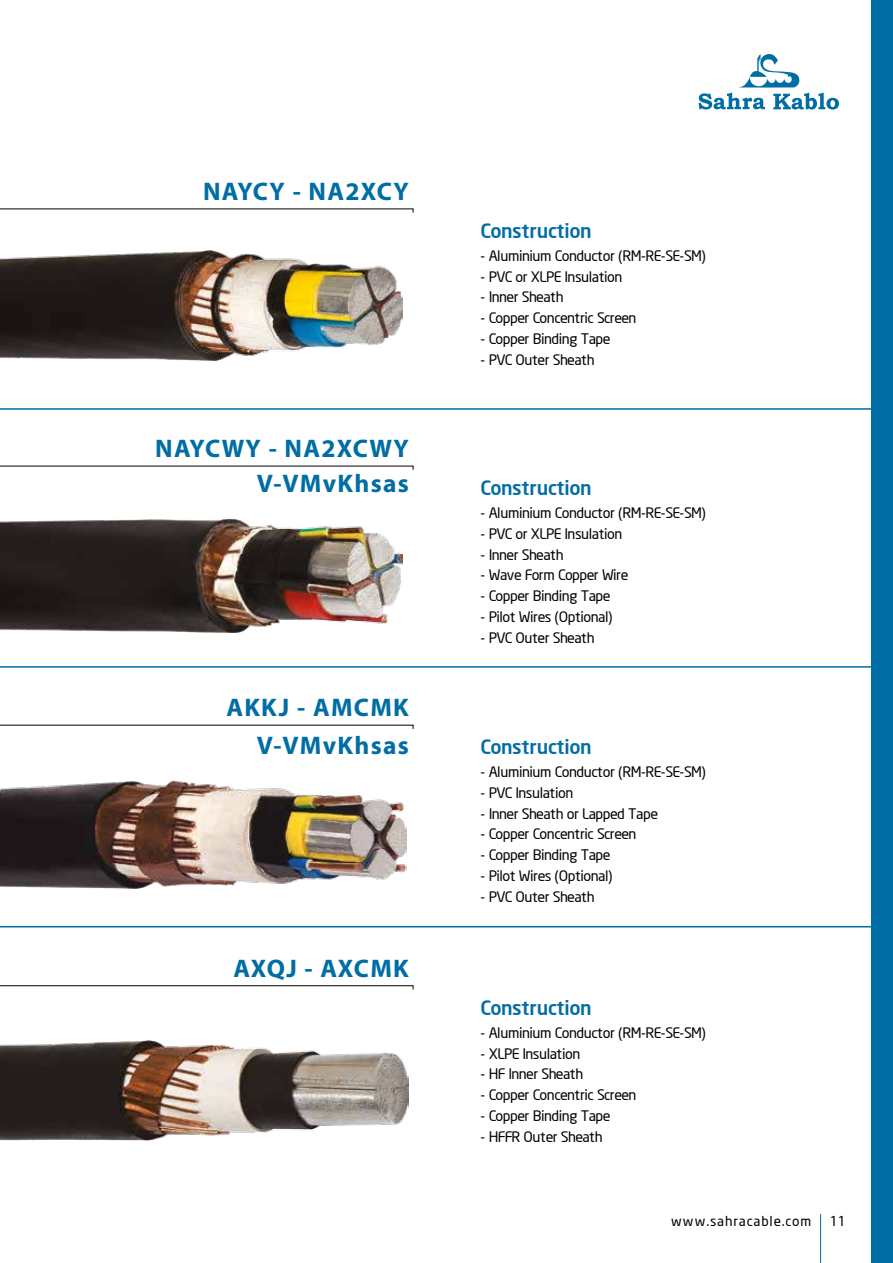
<style>
.page{position:relative;width:893px;height:1263px;background:#fff}
.page>*{position:absolute;margin:0;border:0;box-sizing:border-box;transform-origin:0 0}
.t1{font:700 25.5px/34.8px "Myriad Pro";letter-spacing:.05em;color:#006da5;text-align:right}
.t2{font:700 25.5px "Myriad Pro";letter-spacing:.025em;color:#006da5}
.t3{font:500 19.5px "Neo Sans";color:#006da5}
.t4{font:14.25px "Neo Sans";color:#000}
.t5{font:13.5px "Neo Sans";letter-spacing:.1em;color:#000}
</style>
<div class="page">
<img style="left:0;top:251px;width:402px;height:109px">
<img style="left:0;top:518px;width:402px;height:114px">
<img style="left:0;top:780px;width:406px;height:109px">
<img style="left:0;top:1040px;width:409px;height:100px">
<hr style="left:0;top:408px;width:893px;height:2px;background:#006da5">
<svg style="left:0;top:208px;width:414px;height:5px"></svg>
<svg style="left:0;top:466px;width:414px;height:4px"></svg>
<svg style="left:0;top:725px;width:414px;height:4px"></svg>
<svg style="left:0;top:985px;width:414px;height:5px"></svg>
<hr style="left:0;top:666px;width:893px;height:2px;background:#006da5">
<hr style="left:0;top:926px;width:893px;height:1px;background:#006da5">
<svg style="left:698px;top:54px;width:141px;height:56px"></svg>
<hr style="left:820px;top:1214px;width:1px;height:49px;background:#006da5">
<div style="left:871px;top:0;width:22px;height:1263px;background:#006da5"></div>
<h1 class="t1" style="left:203px;top:173px;width:207px">NAYCY - NA2XCY</h1>
<h1 class="t1" style="left:155px;top:430px;width:255px">NAYCWY - NA2XCWY<br>V-VMvKhsas</h1>
<h1 class="t1" style="left:226px;top:690px;width:184px">AKKJ - AMCMK</h1>
<h1 class="t1" style="left:257px;top:728px;width:154px">V-VMvKhsas</h1>
<h1 class="t2" style="left:234px;top:952px;width:177px">AXQJ - AXCMK</h1>
<h2 class="t3" style="left:480px;top:219px;width:112px">Construction</h2>
<p class="t4" style="left:480px;top:247px;width:226px">- Aluminium Conductor (RM-RE-SE-SM)</p>
<p class="t4" style="left:480px;top:268px;width:143px">- PVC or XLPE Insulation</p>
<p class="t4" style="left:480px;top:288px;width:84px">- Inner Sheath</p>
<p class="t4" style="left:480px;top:309px;width:157px">- Copper Concentric Screen</p>
<p class="t4" style="left:480px;top:330px;width:131px">- Copper Binding Tape</p>
<p class="t4" style="left:480px;top:351px;width:115px">- PVC Outer Sheath</p>
<h2 class="t3" style="left:480px;top:476px;width:112px">Construction</h2>
<p class="t4" style="left:480px;top:504px;width:226px">- Aluminium Conductor (RM-RE-SE-SM)</p>
<p class="t4" style="left:480px;top:525px;width:143px">- PVC or XLPE Insulation</p>
<p class="t4" style="left:480px;top:546px;width:84px">- Inner Sheath</p>
<p class="t4" style="left:480px;top:566px;width:149px">- Wave Form Copper Wire</p>
<p class="t4" style="left:480px;top:587px;width:131px">- Copper Binding Tape</p>
<p class="t4" style="left:480px;top:608px;width:133px">- Pilot Wires (Optional)</p>
<p class="t4" style="left:480px;top:629px;width:115px">- PVC Outer Sheath</p>
<h2 class="t3" style="left:480px;top:735px;width:112px">Construction</h2>
<p class="t4" style="left:480px;top:763px;width:226px">- Aluminium Conductor (RM-RE-SE-SM)</p>
<p class="t4" style="left:480px;top:784px;width:94px">- PVC Insulation</p>
<p class="t4" style="left:480px;top:805px;width:178px">- Inner Sheath or Lapped Tape</p>
<p class="t4" style="left:480px;top:825px;width:157px">- Copper Concentric Screen</p>
<p class="t4" style="left:480px;top:846px;width:131px">- Copper Binding Tape</p>
<p class="t4" style="left:480px;top:867px;width:133px">- Pilot Wires (Optional)</p>
<p class="t4" style="left:480px;top:888px;width:115px">- PVC Outer Sheath</p>
<h2 class="t3" style="left:480px;top:995px;width:112px">Construction</h2>
<p class="t4" style="left:480px;top:1024px;width:226px">- Aluminium Conductor (RM-RE-SE-SM)</p>
<p class="t4" style="left:480px;top:1044px;width:101px">- XLPE Insulation</p>
<p class="t4" style="left:480px;top:1065px;width:104px">- HF Inner Sheath</p>
<p class="t4" style="left:480px;top:1086px;width:157px">- Copper Concentric Screen</p>
<p class="t4" style="left:480px;top:1107px;width:131px">- Copper Binding Tape</p>
<p class="t4" style="left:480px;top:1127px;width:123px">- HFFR Outer Sheath</p>
<p class="t5" style="left:671px;top:1212px;width:141px">www.sahracable.com</p>
<p class="t5" style="left:829px;top:1213px;width:17px">11</p>
</div>
